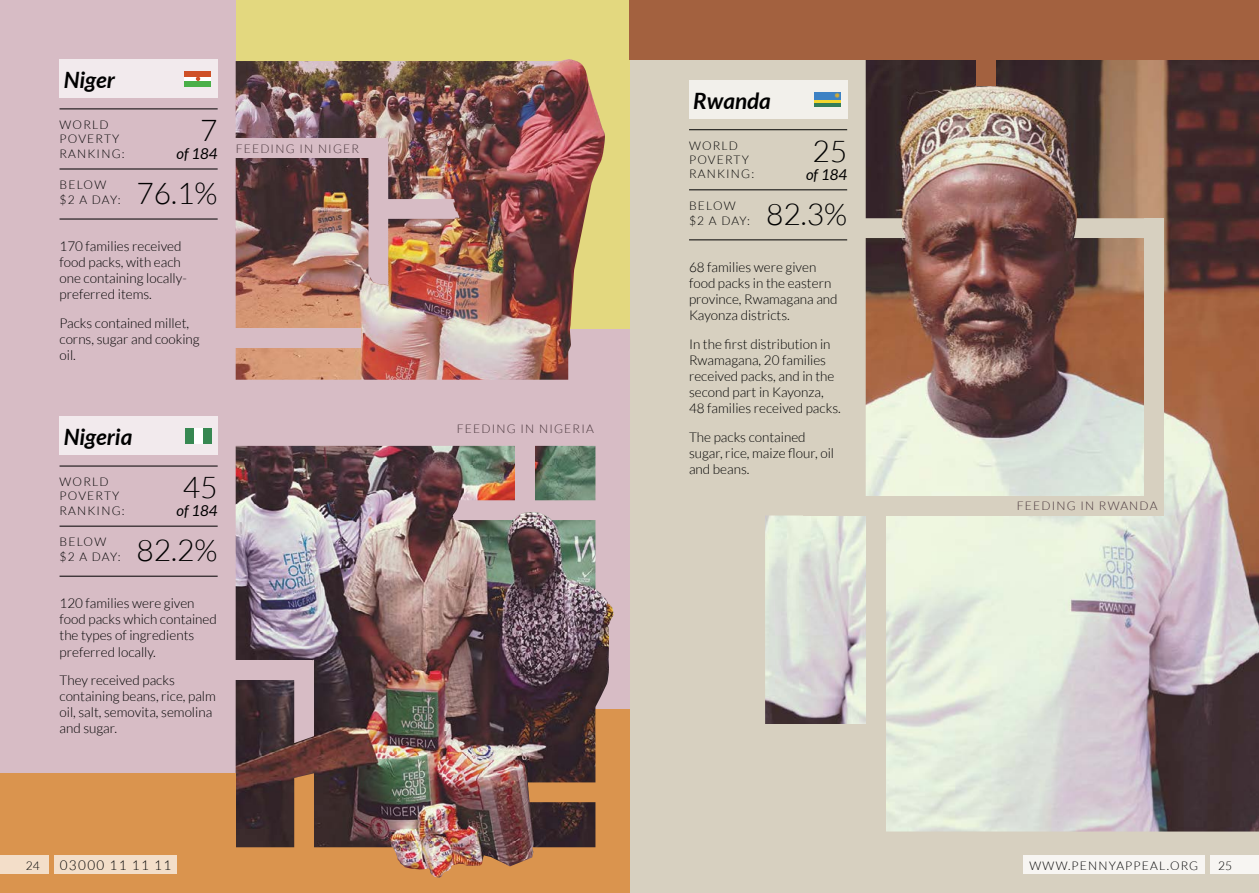
<style>
.page{position:relative;width:1259px;height:893px;background:#fff}
.page>*{position:absolute;margin:0;border:0;box-sizing:border-box;transform-origin:0 0}
.t1{font:300 30px "Lato";color:#000}
.t2{font:italic 700 22.5px "Lato";color:#000}
.t3{font:italic 15px "Lato";color:#000}
.t4{font:300 13.5px/16.2px "Lato";color:#000}
.t5{font:300 13.5px "Lato";letter-spacing:.1em;color:#000}
.t6{font:300 12px/14.4px "Lato";letter-spacing:.1em;color:#000}
.t7{font:300 12px "Lato";letter-spacing:.1em;color:#463339}
</style>
<div class="page">
<div style="left:629px;top:0;width:630px;height:893px;background:#d7d0c0"></div>
<img style="left:765px;top:59px;width:494px;height:772px">
<div style="left:0;top:0;width:629px;height:893px;background:#d7bcc5"></div>
<div style="left:236px;top:0;width:393px;height:328px;background:#e3d87f"></div>
<div style="left:629px;top:0;width:630px;height:59px;background:#a3613f"></div>
<div style="left:689px;top:80px;width:158px;height:39px;background:#f2f0eb"></div>
<div style="left:814px;top:92px;width:26px;height:8px;background:#3d82c4"></div>
<svg style="left:814px;top:100px;width:26px;height:4px"></svg>
<hr style="left:814px;top:104px;width:26px;height:3px;background:#337d5a">
<svg style="left:834px;top:92px;width:6px;height:6px"></svg>
<div style="left:60px;top:417px;width:158px;height:38px;background:#f2eaed"></div>
<div style="left:185px;top:428px;width:26px;height:16px;background:#378852"></div>
<div style="left:194px;top:428px;width:9px;height:16px;background:#fff"></div>
<div style="left:60px;top:60px;width:158px;height:38px;background:#f2eaed"></div>
<svg style="left:185px;top:76px;width:26px;height:5px"></svg>
<div style="left:185px;top:71px;width:26px;height:5px;background:#cf5027"></div>
<svg style="left:196px;top:77px;width:4px;height:4px"></svg>
<div style="left:185px;top:81px;width:26px;height:5px;background:#4aaf48"></div>
<hr style="left:60px;top:169px;width:158px;height:1px;background:#000">
<hr style="left:60px;top:526px;width:158px;height:1px;background:#000">
<hr style="left:689px;top:190px;width:158px;height:1px;background:#000">
<hr style="left:60px;top:219px;width:158px;height:1px;background:#000">
<hr style="left:60px;top:576px;width:158px;height:1px;background:#000">
<hr style="left:689px;top:240px;width:158px;height:1px;background:#000">
<hr style="left:60px;top:109px;width:158px;height:1px;background:#000">
<hr style="left:60px;top:466px;width:158px;height:1px;background:#000">
<hr style="left:689px;top:129px;width:158px;height:1px;background:#000">
<img style="left:236px;top:59px;width:369px;height:321px">
<div style="left:230px;top:328px;width:131px;height:20px;background:#d7bcc5"></div>
<div style="left:234px;top:138px;width:154px;height:20px;background:#d7bcc5"></div>
<img style="left:368px;top:138px;width:91px;height:147px">
<div style="left:236px;top:709px;width:393px;height:184px;background:#da944e"></div>
<img style="left:236px;top:446px;width:377px;height:432px">
<svg style="left:294px;top:773px;width:20px;height:77px"></svg>
<svg style="left:294px;top:660px;width:20px;height:83px"></svg>
<div style="left:229px;top:660px;width:83px;height:20px;background:#d7bcc5"></div>
<svg style="left:453px;top:500px;width:160px;height:20px"></svg>
<div style="left:515px;top:436px;width:20px;height:74px;background:#d7bcc5"></div>
<svg style="left:528px;top:782px;width:79px;height:20px"></svg>
<div style="left:803px;top:496px;width:360px;height:19px;background:#d7d0c0"></div>
<svg style="left:812px;top:218px;width:332px;height:20px"></svg>
<div style="left:1144px;top:218px;width:19px;height:297px;background:#d7d0c0"></div>
<div style="left:865px;top:496px;width:20px;height:343px;background:#d7d0c0"></div>
<div style="left:976px;top:53px;width:20px;height:33px;background:#a3613f"></div>
<div style="left:0;top:773px;width:236px;height:120px;background:#da944e"></div>
<div style="left:750px;top:724px;width:122px;height:122px;background:#d7d0c0"></div>
<div style="left:1210px;top:855px;width:49px;height:19px;background:#f7f5f2"></div>
<div style="left:0;top:855px;width:49px;height:19px;background:#f3dec9"></div>
<div style="left:1023px;top:855px;width:181px;height:19px;background:#f7f5f2"></div>
<div style="left:54px;top:855px;width:123px;height:19px;background:#f3dec9"></div>
<h2 class="t2" style="left:64px;top:67px;width:53px">Niger</h2>
<p class="t6" style="left:60px;top:117px;width:67px">WORLD<br>POVERTY<br>RANKING:</p>
<p class="t6" style="left:60px;top:178px;width:63px">BELOW $2 A DAY:</p>
<h1 class="t1" style="left:200px;top:114px;width:19px">7</h1>
<p class="t3" style="left:177px;top:145px;width:43px">of 184</p>
<h1 class="t1" style="left:136px;top:177px;width:83px">76.1%</h1>
<p class="t4" style="left:60px;top:238px;width:129px">170 families received food packs, with each one containing locally&shy;preferred items.</p>
<p class="t4" style="left:60px;top:315px;width:142px">Packs contained millet, corns, sugar and cooking oil.</p>
<p class="t7" style="left:236px;top:142px;width:125px">FEEDING IN NIGER</p>
<h2 class="t2" style="left:64px;top:424px;width:70px">Nigeria</h2>
<p class="t6" style="left:60px;top:474px;width:67px">WORLD<br>POVERTY<br>RANKING:</p>
<h1 class="t1" style="left:183px;top:472px;width:36px">45</h1>
<p class="t3" style="left:177px;top:503px;width:43px">of 184</p>
<p class="t6" style="left:60px;top:535px;width:63px">BELOW $2 A DAY:</p>
<h1 class="t1" style="left:136px;top:534px;width:83px">82.2%</h1>
<p class="t4" style="left:60px;top:595px;width:159px">120 families were given food packs which contained the types of ingredients preferred locally.</p>
<p class="t4" style="left:60px;top:672px;width:158px">They received packs containing beans, rice, palm oil, salt, semovita, semolina and sugar.</p>
<p class="t7" style="left:457px;top:422px;width:139px">FEEDING IN NIGERIA</p>
<h2 class="t2" style="left:693px;top:88px;width:79px">Rwanda</h2>
<p class="t6" style="left:689px;top:138px;width:67px">WORLD<br>POVERTY<br>RANKING:</p>
<h1 class="t1" style="left:812px;top:135px;width:36px">25</h1>
<p class="t3" style="left:806px;top:166px;width:43px">of 184</p>
<p class="t6" style="left:689px;top:199px;width:63px">BELOW $2 A DAY:</p>
<h1 class="t1" style="left:766px;top:198px;width:83px">82.3%</h1>
<p class="t4" style="left:689px;top:259px;width:150px">68 families were given food packs in the eastern province, Rwamagana and<br>Kayonza districts.</p>
<p class="t4" style="left:689px;top:336px;width:153px">In the first distribution in<br>Rwamagana, 20 families received packs, and in the second part in Kayonza,<br>48 families received packs.</p>
<p class="t4" style="left:689px;top:429px;width:146px">The packs contained sugar, rice, maize flour, oil and beans.</p>
<p class="t7" style="left:1016px;top:499px;width:142px">FEEDING IN RWANDA</p>
<p class="t6" style="left:26px;top:858px;width:15px">24</p>
<p class="t5" style="left:60px;top:858px;width:113px">03000 11 11 11</p>
<p class="t6" style="left:1029px;top:858px;width:170px">WWW.PENNYAPPEAL.ORG</p>
<p class="t6" style="left:1218px;top:858px;width:15px">25</p>
</div>
